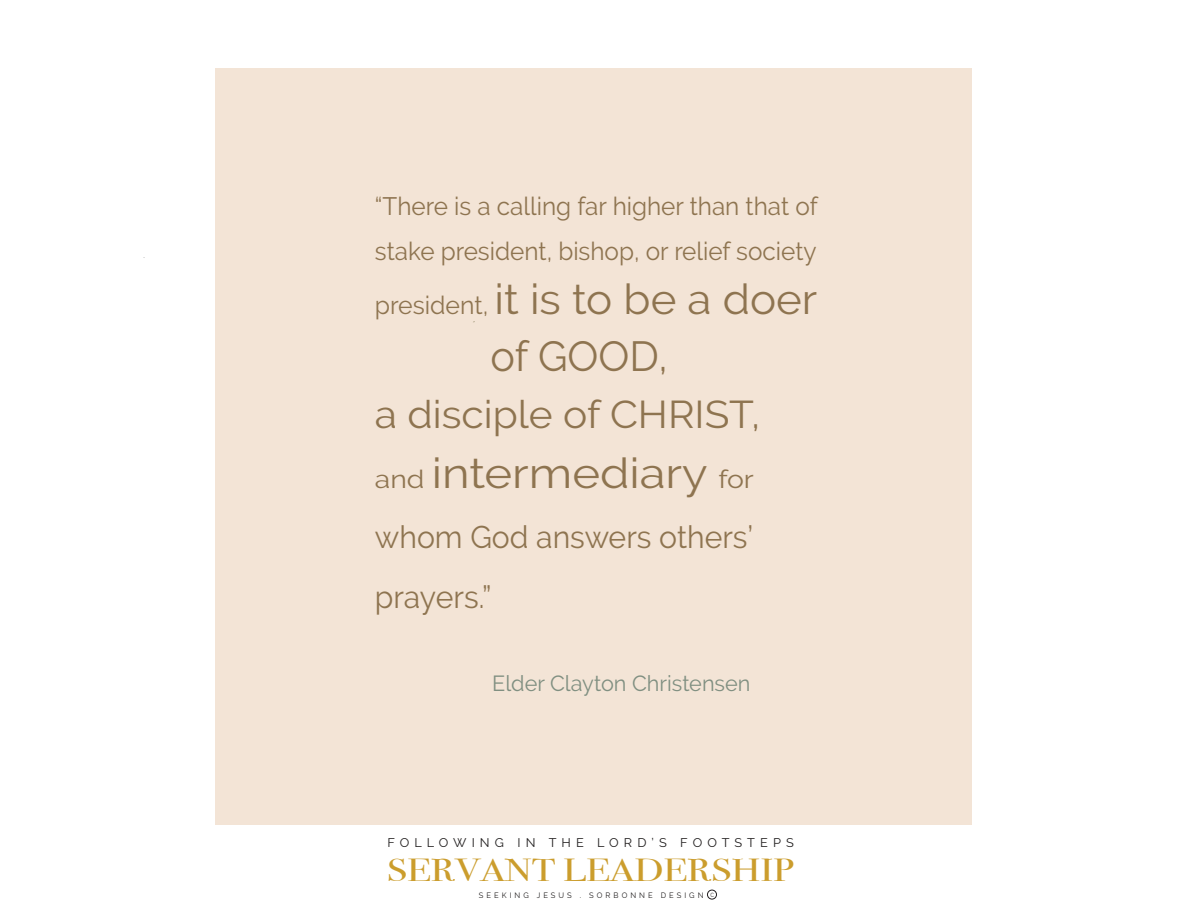
<style>
.page{position:relative;width:1188px;height:918px;background:#fff}
.page>*{position:absolute;margin:0;border:0;box-sizing:border-box;transform-origin:0 0}
.t1{font:42px/57px "Raleway";color:#8e7450;scale:1.04 1}
.t2{font:42px "Raleway";color:#8e7450;scale:1.12 1}
.t3{font:38.7px "Raleway";color:#8e7450;scale:1.05 1}
.t4{font:31.8px "Bodoni Svty Two ITCTT";color:#cb9d2d;scale:1.28 1}
.t5{font:31.35px/60px "Raleway";color:#8e7450;scale:.96 1}
.t6{font:25.2px/45px "Raleway";color:#8e7450;scale:.96 1}
.t7{font:21.9px "Raleway";color:#808f81}
.t8{font:12.6px "Raleway";letter-spacing:.4em;color:#211e1e}
.t9{font:7.8px "Raleway";letter-spacing:.4em;color:#211e1e}
.s1{font-size:25.2px}
</style>
<div class="page">
<div style="left:216px;top:68px;width:756px;height:757px;background:#f3e4d6"></div>
<div style="left:707px;top:890px;width:10px;height:9px;border:1px solid #231f20;border-radius:50%"></div>
<p class="t6" style="left:375px;top:184px;width:463px">“There is a calling far higher than that of stake president, bishop, or relief society</p>
<h1 class="t1" style="left:491px;top:271px;width:316px;text-indent:-116px"><span class="s1">president,</span> it is to be a doer of GOOD,</h1>
<h2 class="t3" style="left:375px;top:392px;width:369px">a disciple of CHRIST,</h2>
<h1 class="t2" style="left:375px;top:449px;width:340px"><span class="s1">and</span> intermediary <span class="s1">for</span></h1>
<p class="t5" style="left:375px;top:507px;width:395px">whom God answers others’ prayers.”</p>
<p class="t7" style="left:492px;top:671px;width:260px">Elder Clayton Christensen</p>
<p class="t8" style="left:387px;top:836px;width:408px">FOLLOWING IN THE LORD’S FOOTSTEPS</p>
<p class="t4" style="left:387px;top:844px;width:319px">SERVANT LEADERSHIP</p>
<p class="t9" style="left:479px;top:891px;width:237px">SEEKING JESUS . SORBONNE DESIGN <sup>C</sup></p>
</div>
